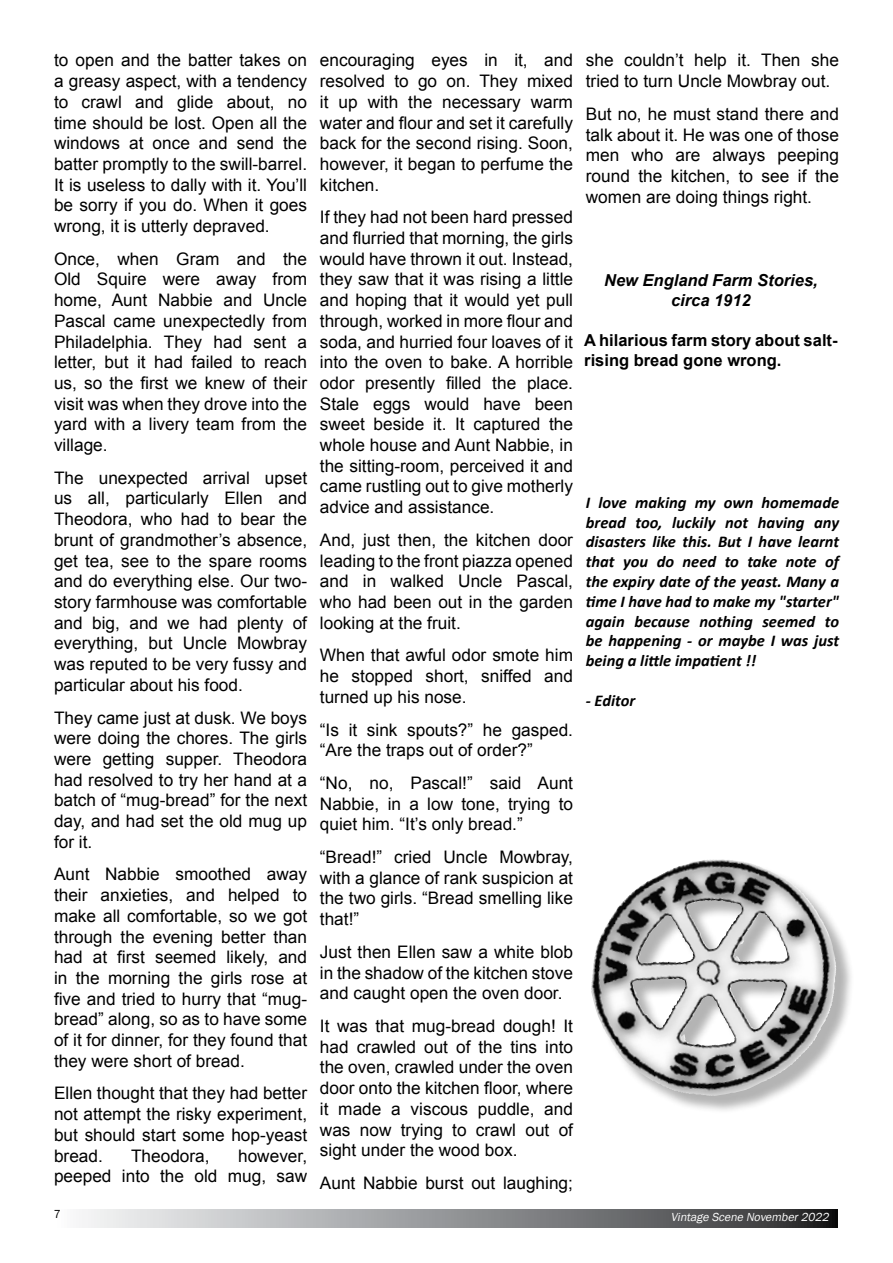
<style>
.page{position:relative;width:893px;height:1263px;background:#fff}
.page>*{position:absolute;margin:0;border:0;box-sizing:border-box;transform-origin:0 0}
.t1{font:17.25px/20.7px "Arial";color:#000;text-align:justify}
.t2{font:italic 700 16.5px/19.8px "Calibri";color:#000;text-align:justify}
.t3{font:700 16.5px/19.8px "Arial";color:#000}
.t4{font:italic 700 16.5px/19.8px "Arial";color:#000;text-align:center}
.t5{font:italic 12px "Franklin Gothic";color:#fff}
.t6{font:12px "Franklin Gothic";color:#000}
</style>
<div class="page">
<svg style="left:82px;top:1209px;width:755px;height:18px;background:#8f9193"></svg>
<div style="left:593px;top:862px;width:261px;height:252px;background:#000;opacity:.3"></div>
<img style="left:592px;top:859px;width:119px;height:120px">
<p class="t1" style="left:54px;top:50px;width:255px">to open and the batter takes on a greasy aspect, with a tendency to crawl and glide about, no time should be lost. Open all the windows at once and send the batter promptly to the swill-barrel.<br>It is useless to dally with it. You’ll be sorry if you do. When it goes wrong, it is utterly depraved.</p>
<p class="t1" style="left:54px;top:248px;width:255px">Once, when Gram and the Old Squire were away from home, Aunt Nabbie and Uncle Pascal came unexpectedly from Philadelphia. They had sent a letter, but it had failed to reach us, so the first we knew of their visit was when they drove into the yard with a livery team from the village.</p>
<p class="t1" style="left:54px;top:468px;width:255px">The unexpected arrival upset us all, particularly Ellen and Theodora, who had to bear the brunt of grandmother’s absence, get tea, see to the spare rooms and do everything else. Our two&shy;story farmhouse was comfortable and big, and we had plenty of everything, but Uncle Mowbray was reputed to be very fussy and particular about his food.</p>
<p class="t1" style="left:54px;top:707px;width:255px">They came just at dusk. We boys were doing the chores. The girls were getting supper. Theodora had resolved to try her hand at a batch of “mug-bread” for the next day, and had set the old mug up for it.</p>
<p class="t1" style="left:54px;top:864px;width:255px">Aunt Nabbie smoothed away their anxieties, and helped to make all comfortable, so we got through the evening better than had at first seemed likely, and in the morning the girls rose at five and tried to hurry that “mug&shy;bread” along, so as to have some of it for dinner, for they found that they were short of bread.</p>
<p class="t1" style="left:54px;top:1083px;width:255px">Ellen thought that they had better not attempt the risky experiment, but should start some hop-yeast bread.</p>
<p class="t1" style="left:54px;top:1145px;width:255px;text-align:right">however,<br>peeped into the old mug, saw</p>
<p class="t1" style="left:131px;top:1145px;width:80px">Theodora,</p>
<p class="t1" style="left:320px;top:50px;width:255px">encouraging eyes in it, and resolved to go on. They mixed it up with the necessary warm water and flour and set it carefully back for the second rising. Soon, however, it began to perfume the kitchen.</p>
<p class="t1" style="left:320px;top:207px;width:255px">If they had not been hard pressed and flurried that morning, the girls would have thrown it out. Instead, they saw that it was rising a little and hoping that it would yet pull through, worked in more flour and soda, and hurried four loaves of it into the oven to bake. A horrible odor presently filled the place.<br>Stale eggs would have been sweet beside it. It captured the whole house and Aunt Nabbie, in the sitting-room, perceived it and came rustling out to give motherly advice and assistance.</p>
<p class="t1" style="left:320px;top:530px;width:255px">And, just then, the kitchen door leading to the front piazza opened and in walked Uncle Pascal, who had been out in the garden looking at the fruit.</p>
<p class="t1" style="left:320px;top:645px;width:255px">When that awful odor smote him he stopped short, sniffed and turned up his nose.</p>
<p class="t1" style="left:320px;top:719px;width:255px">“Is it sink spouts?” he gasped. “Are the traps out of order?”</p>
<p class="t1" style="left:320px;top:773px;width:255px">“No, no, Pascal!” said Aunt Nabbie, in a low tone, trying to quiet him. “It’s only bread.”</p>
<p class="t1" style="left:320px;top:847px;width:255px">“Bread!” cried Uncle Mowbray, with a glance of rank suspicion at the two girls. “Bread smelling like that!”</p>
<p class="t1" style="left:320px;top:942px;width:255px">Just then Ellen saw a white blob in the shadow of the kitchen stove and caught open the oven door.</p>
<p class="t1" style="left:320px;top:1016px;width:255px">It was that mug-bread dough! It had crawled out of the tins into the oven, crawled under the oven door onto the kitchen floor, where it made a viscous puddle, and was now trying to crawl out of sight under the wood box.</p>
<p class="t1" style="left:320px;top:1173px;width:255px">Aunt Nabbie burst out laughing;</p>
<p class="t1" style="left:586px;top:50px;width:255px">she couldn’t help it. Then she tried to turn Uncle Mowbray out.</p>
<p class="t1" style="left:586px;top:104px;width:255px">But no, he must stand there and talk about it. He was one of those men who are always peeping round the kitchen, to see if the women are doing things right.</p>
<p class="t4" style="left:604px;top:271px;width:215px">New England Farm Stories, circa 1912</p>
<p class="t3" style="left:584px;top:330px;width:255px">A hilarious farm story about salt&shy;rising bread gone wrong.</p>
<p class="t2" style="left:586px;top:492px;width:255px">I love making my own homemade bread too, luckily not having any disasters like this. But I have learnt that you do need to take note of the expiry date of the yeast. Many a time I have had to make my "starter" again because nothing seemed to be happening - or maybe I was just being a little impatient !!</p>
<p class="t2" style="left:586px;top:690px;width:51px">- Editor</p>
<p class="t6" style="left:54px;top:1206px;width:9px">7</p>
<p class="t5" style="left:671px;top:1209px;width:162px">Vintage Scene November2022</p>
</div>
